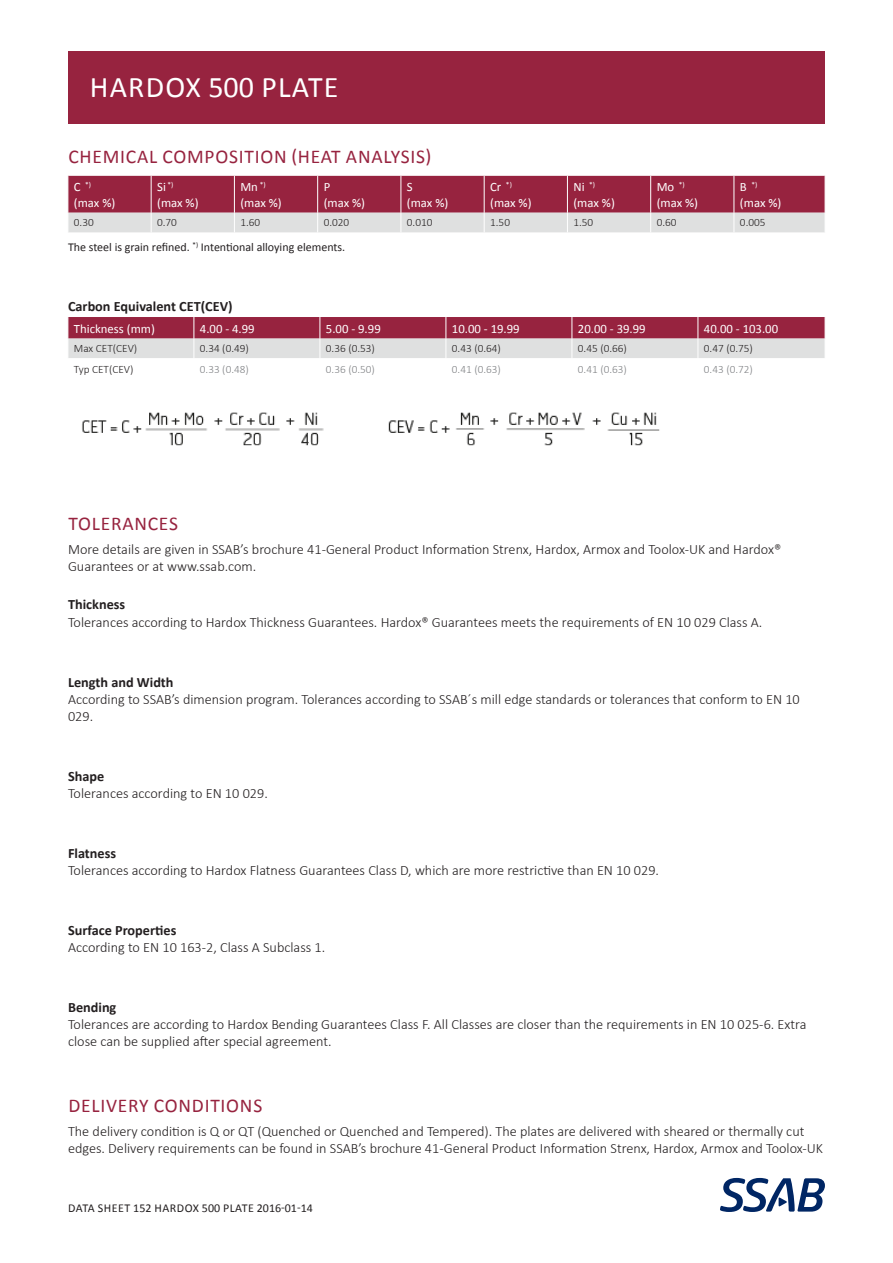
<style>
.page{position:relative;width:893px;height:1263px;background:#fff}
.page>*{position:absolute;margin:0;border:0;box-sizing:border-box;transform-origin:0 0}
.SSAB_subhead_ALL_CAP{font:30px "Calibri";color:#fff}
.SSAB_subhead_ALL_CAP-2{font:19.5px "Calibri";letter-spacing:.04em;color:#97233f}
.SSAB_text_HermesFB_T{font:300 14.25px/17.1px "Calibri";color:#231f20}
.SSAB_subhead_black_H{font:700 14.25px "Calibri";color:#231f20}
.SSAB_table_header_ne{font:12.75px "Calibri";color:#fff}
.SSAB_captions_Hermes{font:12px "Calibri";color:#231f20}
.SSAB_Table_cell{font:300 11.25px "Calibri";color:#231f20}
.SSAB_Table_cell-2{font:300 11.25px "Calibri";color:#808285}
.SSAB_table_header_ne-2{font:7.5px "Calibri";color:#fff}
.s1{font-size:12.75px}
</style>
<div class="page">
<svg style="left:720px;top:1178px;width:105px;height:34px"></svg>
<div style="left:68px;top:51px;width:757px;height:73px;background:#97233f"></div>
<svg style="left:68px;top:176px;width:757px;height:56px;background:#b16678"></svg>
<svg style="left:68px;top:317px;width:757px;height:41px;background:#ba7e8d"></svg>
<img style="left:82px;top:412px;width:578px;height:34px">
<p class="SSAB_subhead_ALL_CAP" style="left:90px;top:66px;width:40px">Hardo</p>
<p class="SSAB_subhead_ALL_CAP" style="left:185px;top:66px;width:92px">x 500 plate</p>
<p class="SSAB_subhead_ALL_CAP-2" style="left:68px;top:143px;width:241px">CHEMICAL COMPOSITION (HEAT</p>
<p class="SSAB_subhead_ALL_CAP-2" style="left:346px;top:143px;width:87px">ANALYSIS)</p>
<p class="SSAB_table_header_ne-2" style="left:74px;top:179px;width:19px"><span class="s1">C</span> *)</p>
<p class="SSAB_table_header_ne" style="left:74px;top:194px;width:43px">(max %)</p>
<p class="SSAB_table_header_ne" style="left:157px;top:178px;width:18px">Si <sup>*)</sup></p>
<p class="SSAB_table_header_ne" style="left:157px;top:194px;width:43px">(max %)</p>
<p class="SSAB_table_header_ne" style="left:240px;top:178px;width:27px">Mn <sup>*)</sup></p>
<p class="SSAB_table_header_ne" style="left:240px;top:194px;width:43px">(max %)</p>
<p class="SSAB_table_header_ne" style="left:407px;top:178px;width:7px">S</p>
<p class="SSAB_table_header_ne" style="left:407px;top:194px;width:43px">(max %)</p>
<p class="SSAB_table_header_ne" style="left:324px;top:178px;width:8px">P</p>
<p class="SSAB_table_header_ne" style="left:324px;top:194px;width:43px">(max %)</p>
<p class="SSAB_table_header_ne" style="left:490px;top:178px;width:23px">Cr <sup>*)</sup></p>
<p class="SSAB_table_header_ne" style="left:490px;top:194px;width:43px">(max %)</p>
<p class="SSAB_table_header_ne" style="left:573px;top:178px;width:23px">Ni <sup>*)</sup></p>
<p class="SSAB_table_header_ne" style="left:573px;top:194px;width:43px">(max %)</p>
<p class="SSAB_table_header_ne" style="left:657px;top:178px;width:30px">Mo <sup>*)</sup></p>
<p class="SSAB_table_header_ne" style="left:657px;top:194px;width:43px">(max %)</p>
<p class="SSAB_table_header_ne-2" style="left:740px;top:179px;width:19px"><span class="s1">B</span> *)</p>
<p class="SSAB_table_header_ne" style="left:740px;top:194px;width:43px">(max %)</p>
<p class="SSAB_Table_cell" style="left:74px;top:216px;width:21px">0.30</p>
<p class="SSAB_Table_cell" style="left:157px;top:216px;width:21px">0.70</p>
<p class="SSAB_Table_cell" style="left:240px;top:216px;width:21px">1.60</p>
<p class="SSAB_Table_cell" style="left:324px;top:216px;width:27px">0.020</p>
<p class="SSAB_Table_cell" style="left:407px;top:216px;width:27px">0.010</p>
<p class="SSAB_Table_cell" style="left:490px;top:216px;width:21px">1.50</p>
<p class="SSAB_Table_cell" style="left:573px;top:216px;width:21px">1.50</p>
<p class="SSAB_Table_cell" style="left:657px;top:216px;width:21px">0.60</p>
<p class="SSAB_Table_cell" style="left:740px;top:216px;width:27px">0.005</p>
<p class="SSAB_captions_Hermes" style="left:68px;top:239px;width:279px">The steel is grain refined. <sup>*)</sup> Intentional alloying elements.</p>
<p class="SSAB_subhead_black_H" style="left:68px;top:296px;width:166px">Carbon Equivalent CET(CEV)</p>
<p class="SSAB_table_header_ne" style="left:74px;top:319px;width:83px">Thickness (mm)</p>
<p class="SSAB_table_header_ne" style="left:200px;top:319px;width:56px">4.00 - 4.99</p>
<p class="SSAB_table_header_ne" style="left:326px;top:319px;width:56px">5.00 - 9.99</p>
<p class="SSAB_table_header_ne" style="left:452px;top:319px;width:69px">10.00 - 19.99</p>
<p class="SSAB_table_header_ne" style="left:578px;top:319px;width:69px">20.00 - 39.99</p>
<p class="SSAB_table_header_ne" style="left:704px;top:319px;width:76px">40.00 - 103.00</p>
<p class="SSAB_Table_cell" style="left:74px;top:342px;width:65px">Max CET(CEV)</p>
<p class="SSAB_Table_cell" style="left:200px;top:342px;width:51px">0.34 (0.49)</p>
<p class="SSAB_Table_cell" style="left:326px;top:342px;width:51px">0.36 (0.53)</p>
<p class="SSAB_Table_cell" style="left:452px;top:342px;width:51px">0.43 (0.64)</p>
<p class="SSAB_Table_cell" style="left:578px;top:342px;width:51px">0.45 (0.66)</p>
<p class="SSAB_Table_cell" style="left:704px;top:342px;width:51px">0.47 (0.75)</p>
<p class="SSAB_Table_cell" style="left:74px;top:362px;width:61px">Typ CET(CEV)</p>
<p class="SSAB_Table_cell-2" style="left:200px;top:362px;width:51px">0.33 (0.48)</p>
<p class="SSAB_Table_cell-2" style="left:326px;top:362px;width:51px">0.36 (0.50)</p>
<p class="SSAB_Table_cell-2" style="left:452px;top:362px;width:51px">0.41 (0.63)</p>
<p class="SSAB_Table_cell-2" style="left:578px;top:362px;width:51px">0.41 (0.63)</p>
<p class="SSAB_Table_cell-2" style="left:704px;top:362px;width:51px">0.43 (0.72)</p>
<p class="SSAB_subhead_ALL_CAP-2" style="left:68px;top:510px;width:111px">TOLERANCES</p>
<p class="SSAB_text_HermesFB_T" style="left:68px;top:540px;width:715px">More details are given in SSAB’s brochure 41-General Product Information Strenx, Hardox, Armox and Toolox-UK and Hardox®<br>Guarantees or at www.ssab.com.</p>
<p class="SSAB_subhead_black_H" style="left:68px;top:595px;width:59px">Thickness</p>
<p class="SSAB_text_HermesFB_T" style="left:68px;top:613px;width:696px">Tolerances according to Hardox Thickness Guarantees. Hardox® Guarantees meets the requirements of EN 10 029 Class A.</p>
<p class="SSAB_subhead_black_H" style="left:68px;top:672px;width:107px">Length and Width</p>
<p class="SSAB_text_HermesFB_T" style="left:68px;top:690px;width:733px">According to SSAB’s dimension program. Tolerances according to SSAB´s mill edge standards or tolerances that conform to EN 10<br>029.</p>
<p class="SSAB_subhead_black_H" style="left:68px;top:766px;width:38px">Shape</p>
<p class="SSAB_text_HermesFB_T" style="left:68px;top:784px;width:201px">Tolerances according to EN 10 029.</p>
<p class="SSAB_subhead_black_H" style="left:68px;top:843px;width:50px">Flatness</p>
<p class="SSAB_text_HermesFB_T" style="left:68px;top:861px;width:593px">Tolerances according to Hardox Flatness Guarantees Class D, which are more restrictive than EN 10 029.</p>
<p class="SSAB_subhead_black_H" style="left:68px;top:920px;width:110px">Surface Properties</p>
<p class="SSAB_text_HermesFB_T" style="left:68px;top:938px;width:259px">According to EN 10 163-2, Class A Subclass 1.</p>
<p class="SSAB_subhead_black_H" style="left:68px;top:997px;width:50px">Bending</p>
<p class="SSAB_text_HermesFB_T" style="left:68px;top:1015px;width:740px">Tolerances are according to Hardox Bending Guarantees Class F. All Classes are closer than the requirements in EN 10 025-6. Extra close can be supplied after special agreement.</p>
<p class="SSAB_subhead_ALL_CAP-2" style="left:68px;top:1092px;width:194px">DELIVERY CONDITIONS</p>
<p class="SSAB_text_HermesFB_T" style="left:68px;top:1122px;width:756px">The delivery condition is Q or QT (Quenched or Quenched and Tempered). The plates are delivered with sheared or thermally cut edges. Delivery requirements can be found in SSAB’s brochure 41-General Product Information Strenx, Hardox, Armox and Toolox-UK</p>
<p class="SSAB_captions_Hermes" style="left:68px;top:1199px;width:246px">Data sheet 152 H ardox 500 plate 2016-01-14</p>
</div>
